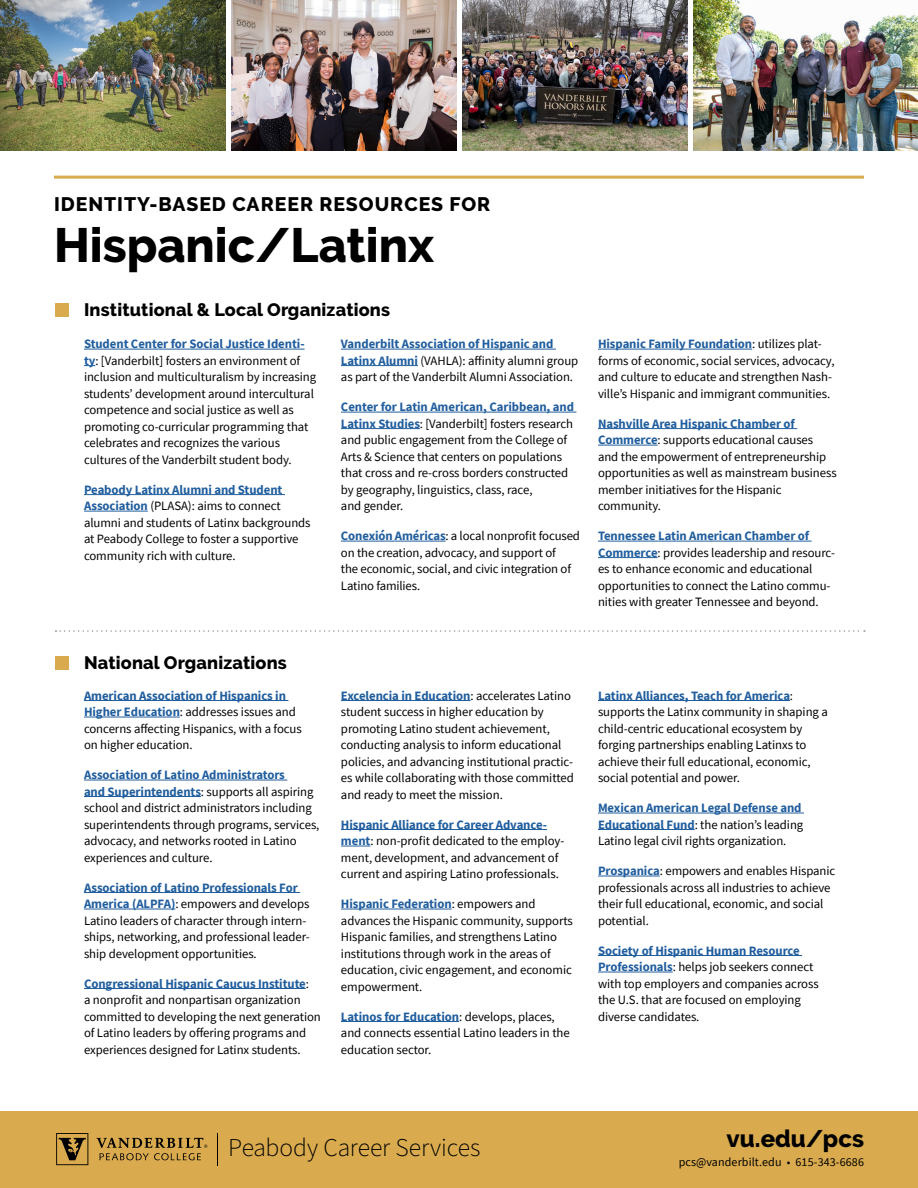
<style>
.page{position:relative;width:918px;height:1188px;background:#fff}
.page>*{position:absolute;margin:0;border:0;box-sizing:border-box;transform-origin:0 0}
.t1{font:800 48px "Raleway";color:#000}
.t2{font:300 25.65px "Source Sans Pro";letter-spacing:-.005em;color:#000}
.t3{font:800 24px "Raleway";color:#000}
.t4{font:800 19.5px "Raleway";letter-spacing:.05em;color:#000}
.t5{font:800 18px "Raleway";letter-spacing:.01em;color:#000}
.Paragraph_Style_1{font:12.75px/16.5px "Source Sans Pro";letter-spacing:-.005em;color:#000}
.t6{font:12px "Source Sans Pro";letter-spacing:.01em;color:#000}
.s1{font-weight:700;color:#215e9e}
</style>
<div class="page">
<img style="left:231px;top:0;width:225px;height:151px">
<img style="left:462px;top:0;width:225px;height:151px">
<img style="left:693px;top:0;width:225px;height:151px">
<img style="left:0;top:0;width:225px;height:151px">
<div style="left:0;top:1111px;width:918px;height:77px;background:#d9ab4e"></div>
<hr style="left:54px;top:176px;width:810px;height:3px;background:#d9ab4e">
<hr style="left:217px;top:1133px;width:1px;height:32px;background:#000">
<svg style="left:56px;top:1133px;width:32px;height:32px"></svg>
<svg style="left:97px;top:1138px;width:110px;height:22px"></svg>
<hr style="left:84px;top:349px;width:221px;height:1px;background:#215e9e">
<hr style="left:84px;top:494px;width:201px;height:1px;background:#215e9e">
<hr style="left:84px;top:511px;width:64px;height:1px;background:#215e9e">
<hr style="left:341px;top:349px;width:215px;height:1px;background:#215e9e">
<hr style="left:341px;top:365px;width:77px;height:1px;background:#215e9e">
<hr style="left:341px;top:412px;width:235px;height:1px;background:#215e9e">
<hr style="left:341px;top:428px;width:79px;height:1px;background:#215e9e">
<hr style="left:341px;top:541px;width:105px;height:1px;background:#215e9e">
<hr style="left:598px;top:349px;width:154px;height:1px;background:#215e9e">
<hr style="left:598px;top:428px;width:199px;height:1px;background:#215e9e">
<hr style="left:598px;top:445px;width:60px;height:1px;background:#215e9e">
<hr style="left:598px;top:541px;width:214px;height:1px;background:#215e9e">
<hr style="left:598px;top:557px;width:60px;height:1px;background:#215e9e">
<div style="left:55px;top:303px;width:13px;height:14px;background:#d9ab4e"></div>
<hr style="left:84px;top:700px;width:204px;height:1px;background:#215e9e">
<hr style="left:84px;top:717px;width:96px;height:1px;background:#215e9e">
<hr style="left:84px;top:780px;width:203px;height:1px;background:#215e9e">
<hr style="left:84px;top:796px;width:117px;height:1px;background:#215e9e">
<hr style="left:84px;top:892px;width:216px;height:1px;background:#215e9e">
<hr style="left:84px;top:909px;width:91px;height:1px;background:#215e9e">
<hr style="left:84px;top:988px;width:222px;height:1px;background:#215e9e">
<hr style="left:341px;top:700px;width:130px;height:1px;background:#215e9e">
<hr style="left:341px;top:829px;width:206px;height:1px;background:#215e9e">
<svg style="left:341px;top:846px;width:29px;height:1px"></svg>
<hr style="left:341px;top:909px;width:111px;height:1px;background:#215e9e">
<hr style="left:341px;top:1021px;width:118px;height:1px;background:#215e9e">
<hr style="left:598px;top:700px;width:192px;height:1px;background:#215e9e">
<hr style="left:598px;top:813px;width:206px;height:1px;background:#215e9e">
<hr style="left:598px;top:829px;width:97px;height:1px;background:#215e9e">
<hr style="left:598px;top:876px;width:62px;height:1px;background:#215e9e">
<hr style="left:598px;top:955px;width:204px;height:1px;background:#215e9e">
<hr style="left:598px;top:972px;width:75px;height:1px;background:#215e9e">
<div style="left:55px;top:656px;width:13px;height:14px;background:#d9ab4e"></div>
<svg style="left:56px;top:630px;width:809px;height:2px"></svg>
<p class="t4" style="left:54px;top:193px;width:438px">IDENTITY-BASED CAREER RESOURCES FOR</p>
<p class="t1" style="left:54px;top:218px;width:382px">Hispanic/Latinx</p>
<p class="t5" style="left:84px;top:300px;width:308px">Institutional &amp; Local Organizations</p>
<p class="Paragraph_Style_1" style="left:84px;top:336px;width:234px"><span class="s1">Student Center for Social Justice Identi&shy;ty</span>: [Vanderbilt] fosters an environment of inclusion and multiculturalism by increasing students’ development around intercultural competence and social justice as well as promoting co-curricular programming that celebrates and recognizes the various cultures of the Vanderbilt student body.</p>
<p class="Paragraph_Style_1" style="left:84px;top:481px;width:228px"><span class="s1">Peabody Latinx Alumni and Student Association</span> (PLASA): aims to connect alumni and students of Latinx backgrounds at Peabody College to foster a supportive community rich with culture.</p>
<p class="Paragraph_Style_1" style="left:341px;top:336px;width:239px"><span class="s1">Vanderbilt Association of Hispanic and<br>Latinx Alumni</span> (VAHLA): affinity alumni group as part of the Vanderbilt Alumni Association.</p>
<p class="Paragraph_Style_1" style="left:341px;top:399px;width:235px"><span class="s1">Center for Latin American, Caribbean, and Latinx Studies</span>: [Vanderbilt] fosters research and public engagement from the College of Arts &amp; Science that centers on populations that cross and re-cross borders constructed by geography, linguistics, class, race,<br>and gender.</p>
<p class="Paragraph_Style_1" style="left:341px;top:528px;width:241px"><span class="s1">Conexión Américas</span>: a local nonprofit focused on the creation, advocacy, and support of<br>the economic, social, and civic integration of Latino families.</p>
<p class="t5" style="left:84px;top:653px;width:204px">National Organizations</p>
<p class="Paragraph_Style_1" style="left:84px;top:687px;width:219px"><span class="s1">American Association of Hispanics in Higher Education</span>: addresses issues and concerns affecting Hispanics, with a focus on higher education.</p>
<p class="Paragraph_Style_1" style="left:84px;top:767px;width:237px"><span class="s1">Association of Latino Administrators<br>and Superintendents</span>: supports all aspiring school and district administrators including superintendents through programs, services, advocacy, and networks rooted in Latino experiences and culture.</p>
<p class="Paragraph_Style_1" style="left:84px;top:879px;width:227px"><span class="s1">Association of Latino Professionals For America (ALPFA)</span>: empowers and develops Latino leaders of character through intern&shy;ships, networking, and professional leader&shy;ship development opportunities.</p>
<p class="Paragraph_Style_1" style="left:84px;top:975px;width:238px"><span class="s1">Congressional Hispanic Caucus Institute</span>:<br>a nonprofit and nonpartisan organization committed to developing the next generation of Latino leaders by offering programs and experiences designed for Latinx students.</p>
<p class="Paragraph_Style_1" style="left:341px;top:687px;width:234px"><span class="s1">Excelencia in Education</span>: accelerates Latino student success in higher education by promoting Latino student achievement, conducting analysis to inform educational policies, and advancing institutional practic&shy;es while collaborating with those committed and ready to meet the mission.</p>
<p class="Paragraph_Style_1" style="left:341px;top:816px;width:225px"><span class="s1">Hispanic Alliance for Career Advance&shy;ment</span>: non-profit dedicated to the employ&shy;ment, development, and advancement of current and aspiring Latino professionals.</p>
<p class="Paragraph_Style_1" style="left:341px;top:896px;width:234px"><span class="s1">Hispanic Federation</span>: empowers and advances the Hispanic community, supports Hispanic families, and strengthens Latino institutions through work in the areas of education, civic engagement, and economic empowerment.</p>
<p class="Paragraph_Style_1" style="left:341px;top:1008px;width:230px"><span class="s1">Latinos for Education</span>: develops, places, and connects essential Latino leaders in the education sector.</p>
<p class="Paragraph_Style_1" style="left:598px;top:336px;width:238px"><span class="s1">Hispanic Family Foundation</span>: utilizes plat&shy;forms of economic, social services, advocacy, and culture to educate and strengthen Nash&shy;ville’s Hispanic and immigrant communities.</p>
<p class="Paragraph_Style_1" style="left:598px;top:415px;width:240px"><span class="s1">Nashville Area Hispanic Chamber of Commerce</span>: supports educational causes and the empowerment of entrepreneurship opportunities as well as mainstream business member initiatives for the Hispanic community.</p>
<p class="Paragraph_Style_1" style="left:598px;top:528px;width:239px"><span class="s1">Tennessee Latin American Chamber of Commerce</span>: provides leadership and resourc&shy;es to enhance economic and educational opportunities to connect the Latino commu&shy;nities with greater Tennessee and beyond.</p>
<p class="Paragraph_Style_1" style="left:598px;top:687px;width:231px"><span class="s1">Latinx Alliances, Teach for America</span>: supports the Latinx community in shaping a child-centric educational ecosystem by forging partnerships enabling Latinxs to achieve their full educational, economic, social potential and power.</p>
<p class="Paragraph_Style_1" style="left:598px;top:800px;width:207px"><span class="s1">Mexican American Legal Defense and<br>Educational Fund</span>: the nation’s leading<br>Latino legal civil rights organization.</p>
<p class="Paragraph_Style_1" style="left:598px;top:863px;width:239px"><span class="s1">Prospanica</span>: empowers and enables Hispanic professionals across all industries to achieve their full educational, economic, and social potential.</p>
<p class="Paragraph_Style_1" style="left:598px;top:942px;width:222px"><span class="s1">Society of Hispanic Human Resource Professionals</span>: helps job seekers connect with top employers and companies across the U.S. that are focused on employing diverse candidates.</p>
<h2 class="t2" style="left:228px;top:1130px;width:254px">Peabody Career Services</h2>
<h3 class="t3" style="left:727px;top:1125px;width:139px">vu.edu/pcs</h3>
<p class="t6" style="left:679px;top:1154px;width:187px">pcs@vanderbilt.edu • 615-343-6686</p>
</div>
